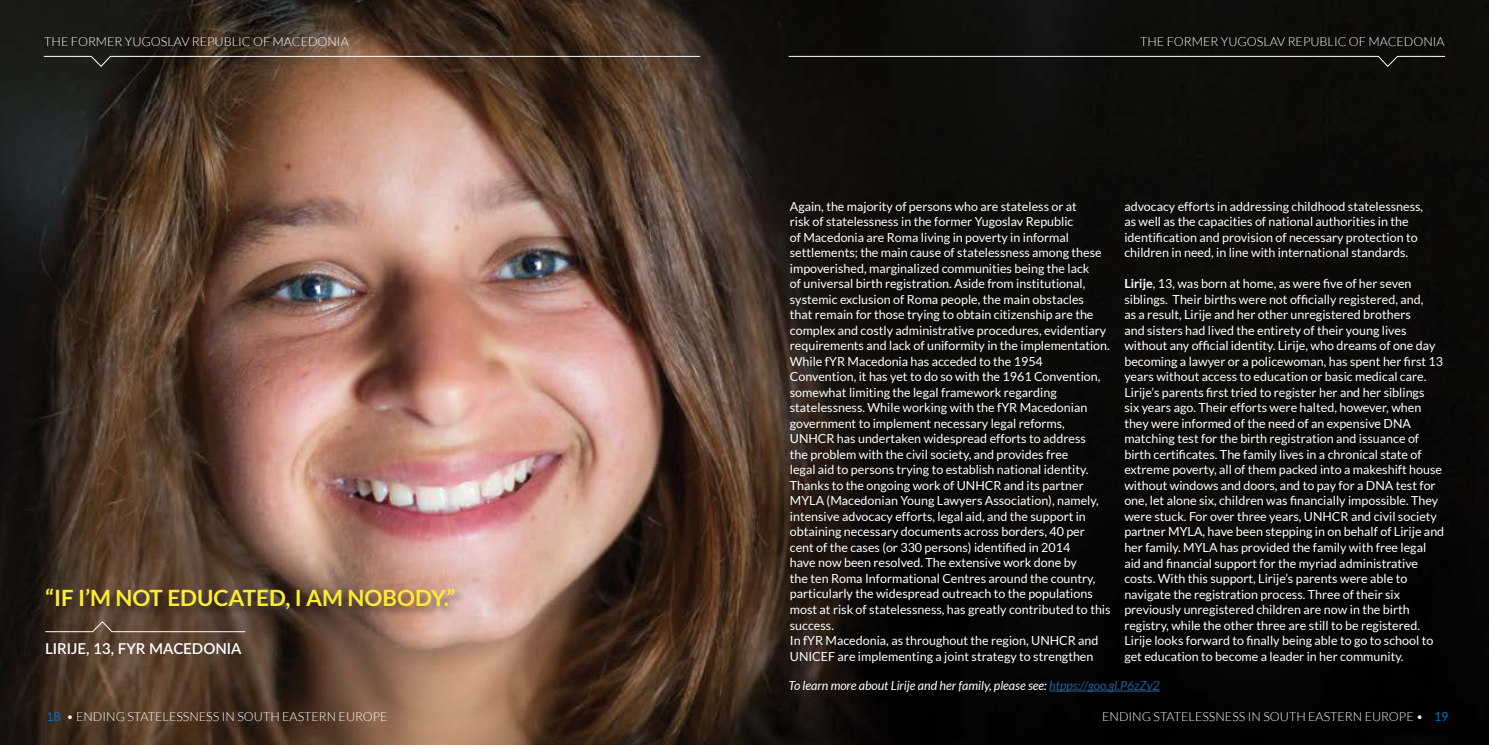
<style>
.page{position:relative;width:1489px;height:745px;background:#fff}
.page>*{position:absolute;margin:0;border:0;box-sizing:border-box;transform-origin:0 0}
.t1{font:700 22.5px "Lato";color:#f9ed32}
.t2{font:600 15px "Lato";color:#fff}
.t3{font:12.5px/15.5px "Lato";color:#fff}
.t4{font:300 12.5px "Lato";color:#fff}
.t5{font:italic 12.5px "Lato";letter-spacing:-.005em;color:#fff}
.s1{font-weight:400;color:#0072bc}
.s2{font-weight:700}
.s3{color:#215e9e}
</style>
<div class="page">
<img style="left:0;top:0;width:1488px;height:744px">
<div style="left:45px;top:587px;width:421px;height:32px;background:#000;opacity:.46"></div>
<svg style="left:45px;top:620px;width:201px;height:12px;background:#614d3f"></svg>
<svg style="left:788px;top:56px;width:657px;height:11px;background:#21211e"></svg>
<svg style="left:43px;top:56px;width:657px;height:11px;background:#574436"></svg>
<hr style="left:1049px;top:690px;width:110px;height:1px;background:#215e9e">
<p class="t4" style="left:44px;top:35px;width:306px">THE FORMER YUGOSLAV REPUBLIC OF MACEDONIA</p>
<h1 class="t1" style="left:45px;top:584px;width:412px">“IF I’M NOT EDUCATED, I AM NOBODY.”</h1>
<p class="t2" style="left:45px;top:637px;width:198px">LIRIJE, 13, FYR MACEDONIA</p>
<p class="t4" style="left:46px;top:709px;width:343px"><span class="s1">18</span> • ENDING STATELESSNESS IN SOUTH EASTERN EUROPE</p>
<p class="t4" style="left:1140px;top:35px;width:306px">THE FORMER YUGOSLAV REPUBLIC OF MACEDONIA</p>
<p class="t3" style="left:789px;top:198px;width:322px">Again, the majority of persons who are stateless or at<br>risk of statelessness in the former Yugoslav Republic<br>of Macedonia are Roma living in poverty in informal settlements; the main cause of statelessness among these impoverished, marginalized communities being the lack<br>of universal birth registration. Aside from institutional, systemic exclusion of Roma people, the main obstacles<br>that remain for those trying to obtain citizenship are the complex and costly administrative procedures, evidentiary requirements and lack of uniformity in the implementation.<br>While fYR Macedonia has acceded to the 1954<br>Convention, it has yet to do so with the 1961 Convention, somewhat limiting the legal framework regarding statelessness. While working with the fYR Macedonian government to implement necessary legal reforms, UNHCR has undertaken widespread efforts to address<br>the problem with the civil society, and provides free<br>legal aid to persons trying to establish national identity.<br>Thanks to the ongoing work of UNHCR and its partner MYLA (Macedonian Young Lawyers Association), namely, intensive advocacy efforts, legal aid, and the support in obtaining necessary documents across borders, 40 per cent of the cases (or 330 persons) identified in 2014<br>have now been resolved. The extensive work done by<br>the ten Roma Informational Centres around the country, particularly the widespread outreach to the populations most at risk of statelessness, has greatly contributed to this success.<br>In fYR Macedonia, as throughout the region, UNHCR and UNICEF are implementing a joint strategy to strengthen</p>
<p class="t3" style="left:1124px;top:198px;width:300px">advocacy efforts in addressing childhood statelessness, as well as the capacities of national authorities in the identification and provision of necessary protection to children in need, in line with international standards.</p>
<p class="t3" style="left:1124px;top:275px;width:321px"><span class="s2">Lirije</span>, 13, was born at home, as were five of her seven siblings. Their births were not officially registered, and,<br>as a result, Lirije and her other unregistered brothers<br>and sisters had lived the entirety of their young lives without any official identity. Lirije, who dreams of one day becoming a lawyer or a policewoman, has spent her first 13 years without access to education or basic medical care.<br>Lirije’s parents first tried to register her and her siblings<br>six years ago. Their efforts were halted, however, when they were informed of the need of an expensive DNA matching test for the birth registration and issuance of birth certificates. The family lives in a chronical state of extreme poverty, all of them packed into a makeshift house without windows and doors, and to pay for a DNA test for one, let alone six, children was financially impossible. They were stuck. For over three years, UNHCR and civil society partner MYLA, have been stepping in on behalf of Lirije and her family. MYLA has provided the family with free legal aid and financial support for the myriad administrative costs. With this support, Lirije’s parents were able to navigate the registration process. Three of their six previously unregistered children are now in the birth registry, while the other three are still to be registered.<br>Lirije looks forward to finally being able to go to school to get education to become a leader in her community.</p>
<p class="t5" style="left:788px;top:678px;width:372px">To learn more about Lirije and her family, please see: <span class="s3">htpps://goo.gl.P6zZy2</span></p>
<p class="t4" style="left:1102px;top:709px;width:348px">ENDING STATELESSNESS IN SOUTH EASTERN EUROPE • <span class="s1">19</span></p>
</div>
